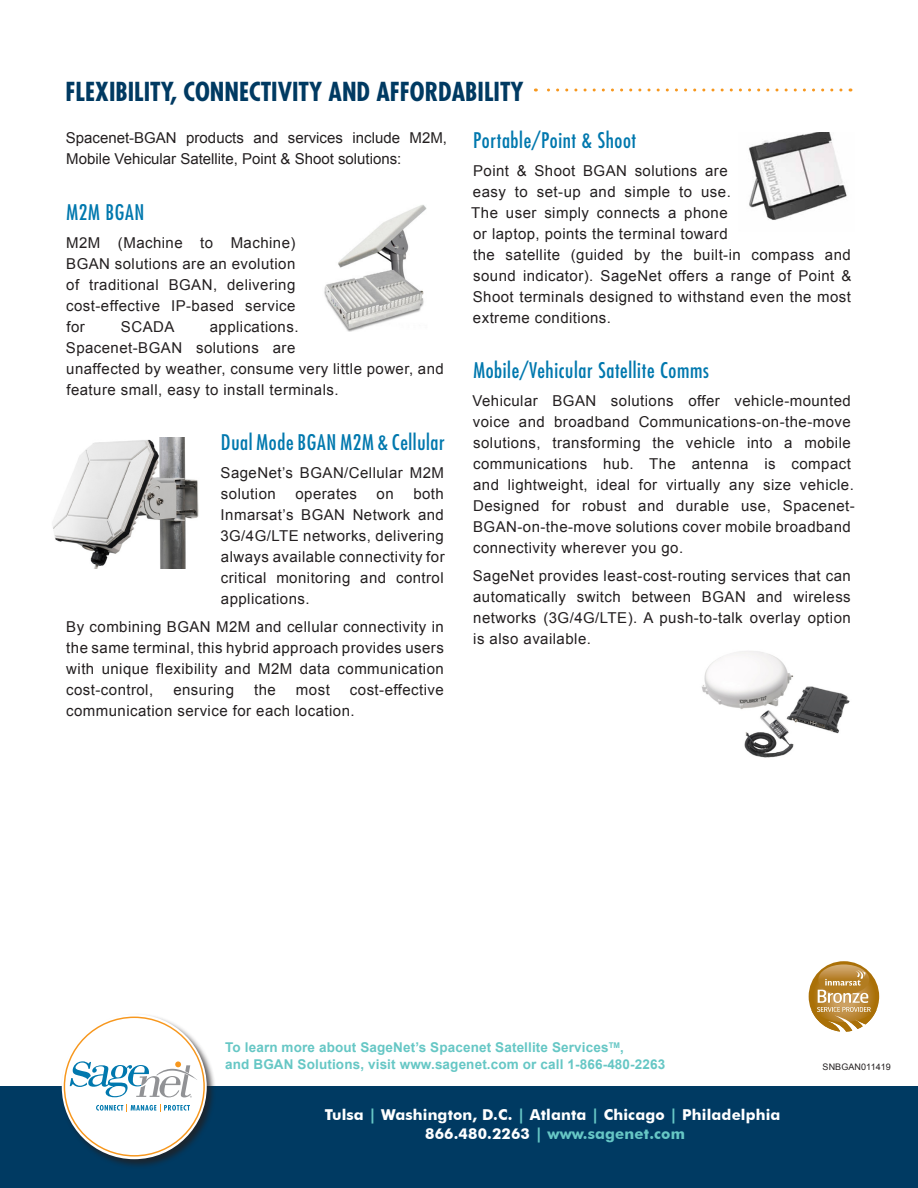
<style>
.page{position:relative;width:918px;height:1188px;background:#fff}
.page>*{position:absolute;margin:0;border:0;box-sizing:border-box;transform-origin:0 0}
.body_12_18_grey{font:700 condensed 25.5px "Futura";color:#003a62}
.body_12_18_grey-2{font:condensed 21px "Futura";letter-spacing:.03em;color:#0078ae}
.body_12_18_grey-3{font:15px/21px "Arial";letter-spacing:.03em;color:#231f20}
.body_12_18_grey-4{font:15px/21px "Arial";color:#231f20}
.body_9_5{font:700 15px/19.5px "Futura BT";letter-spacing:.01em;color:#fff;text-align:center}
.body_12_18_grey-5{font:700 13.5px "Arial";letter-spacing:.01em;color:#66c7c5}
.body_9_5-2{font:9px "Arial";letter-spacing:.01em;color:#231f20}
.s1{color:#66c7c5}
</style>
<div class="page">
<div style="left:0;top:1086px;width:918px;height:102px;background:#003a62"></div>
<div style="left:60px;top:1013px;width:156px;height:156px;background:#231f20;opacity:.75"></div>
<div style="left:62px;top:1014px;width:145px;height:145px;background:#fff;border-radius:50%"></div>
<svg style="left:96px;top:1105px;width:94px;height:7px"></svg>
<svg style="left:70px;top:1061px;width:127px;height:37px"></svg>
<svg style="left:535px;top:88px;width:306px;height:4px"></svg>
<img style="left:702px;top:651px;width:148px;height:107px">
<img style="left:52px;top:438px;width:147px;height:130px">
<img style="left:324px;top:205px;width:103px;height:126px">
<img style="left:749px;top:132px;width:98px;height:88px">
<svg style="left:809px;top:961px;width:70px;height:71px"></svg>
<p class="body_12_18_grey" style="left:66px;top:75px;width:460px">FLEXIBILITY, CONNECTIVITY AND AFFORDABILITY</p>
<p class="body_12_18_grey-4" style="left:66px;top:128px;width:383px">Spacenet-BGAN products and services include M2M,<br>Mobile Vehicular Satellite, Point &amp; Shoot solutions:</p>
<p class="body_12_18_grey-2" style="left:66px;top:199px;width:79px">M2M BGAN</p>
<p class="body_12_18_grey-3" style="left:66px;top:232px;width:231px;text-align:justify">M2M (Machine to Machine)<br>BGAN solutions are an evolution of traditional BGAN, delivering cost-effective IP-based service for</p>
<p class="body_12_18_grey-3" style="left:121px;top:316px;width:55px">SCADA</p>
<p class="body_12_18_grey-3" style="left:66px;top:316px;width:380px;text-indent:144px">applications.<br>Spacenet-BGAN solutions are<br>unaffected by weather, consume very little power, and feature small, easy to install terminals.</p>
<p class="body_12_18_grey-2" style="left:221px;top:429px;width:225px">Dual Mode BGAN M2M &amp; Cellular</p>
<p class="body_12_18_grey-3" style="left:221px;top:462px;width:225px">SageNet’s BGAN/Cellular M2M solution</p>
<p class="body_12_18_grey-3" style="left:220px;top:483px;width:226px;text-align:justify;text-indent:193px">both Inmarsat’s BGAN Network and 3G/4G/LTE networks, delivering always available connectivity for critical monitoring and control applications.</p>
<p class="body_12_18_grey-3" style="left:66px;top:616px;width:379px;text-align:justify">By combining BGAN M2M and cellular connectivity in the same terminal, this hybrid approach provides users with unique flexibility and M2M data communication cost-control,</p>
<p class="body_12_18_grey-3" style="left:295px;top:483px;width:63px">operates</p>
<p class="body_12_18_grey-3" style="left:377px;top:483px;width:19px">on</p>
<p class="body_12_18_grey-3" style="left:66px;top:679px;width:379px;text-indent:284px">cost-effective communication service for each location.</p>
<p class="body_12_18_grey-3" style="left:173px;top:679px;width:62px">ensuring</p>
<p class="body_12_18_grey-3" style="left:254px;top:679px;width:23px">the</p>
<p class="body_12_18_grey-3" style="left:296px;top:679px;width:35px">most</p>
<p class="body_12_18_grey-2" style="left:473px;top:127px;width:164px">Portable/Point &amp; Shoot</p>
<p class="body_12_18_grey-3" style="left:471px;top:160px;width:382px">Point &amp; Shoot BGAN solutions are<br>easy to set-up and simple to use.<br>The user simply connects a phone<br>or laptop, points the terminal toward<br>the satellite (guided by the built-in compass and sound indicator). SageNet offers a range of Point &amp; Shoot terminals designed to withstand even the most extreme conditions.</p>
<p class="body_12_18_grey-2" style="left:473px;top:357px;width:237px">Mobile/Vehicular Satellite Comms</p>
<p class="body_12_18_grey-3" style="left:473px;top:391px;width:384px">Vehicular BGAN solutions offer vehicle-mounted voice and broadband Communications-on-the-move solutions, transforming the vehicle into a mobile communications hub. The antenna is compact and lightweight, ideal for virtually any size vehicle.<br>Designed for robust and durable use, Spacenet-BGAN-on-the-move solutions cover mobile broadband connectivity wherever you go.</p>
<p class="body_12_18_grey-3" style="left:473px;top:565px;width:380px;text-align:justify">SageNet provides least-cost-routing services that can automatically switch between BGAN and wireless networks (3G/4G/LTE). A push-to-talk overlay option is also available.</p>
<p class="body_12_18_grey-5" style="left:225px;top:1038px;width:400px">To learn more about SageNet’s Spacenet Satellite Services<sup>TM</sup>,</p>
<p class="body_12_18_grey-5" style="left:225px;top:1055px;width:442px">and BGAN Solutions, visit www.sagenet.com or call 1-866-480-2263</p>
<p class="body_9_5-2" style="left:823px;top:1061px;width:70px">SNBGAN011419</p>
<p class="body_9_5" style="left:325px;top:1105px;width:457px">Tulsa <span class="s1">|</span> Washington, D.C. <span class="s1">|</span> Atlanta <span class="s1">|</span> Chicago <span class="s1">|</span> Philadelphia<br>866.480.2263 <span class="s1">| www.sagenet.com</span></p>
</div>
